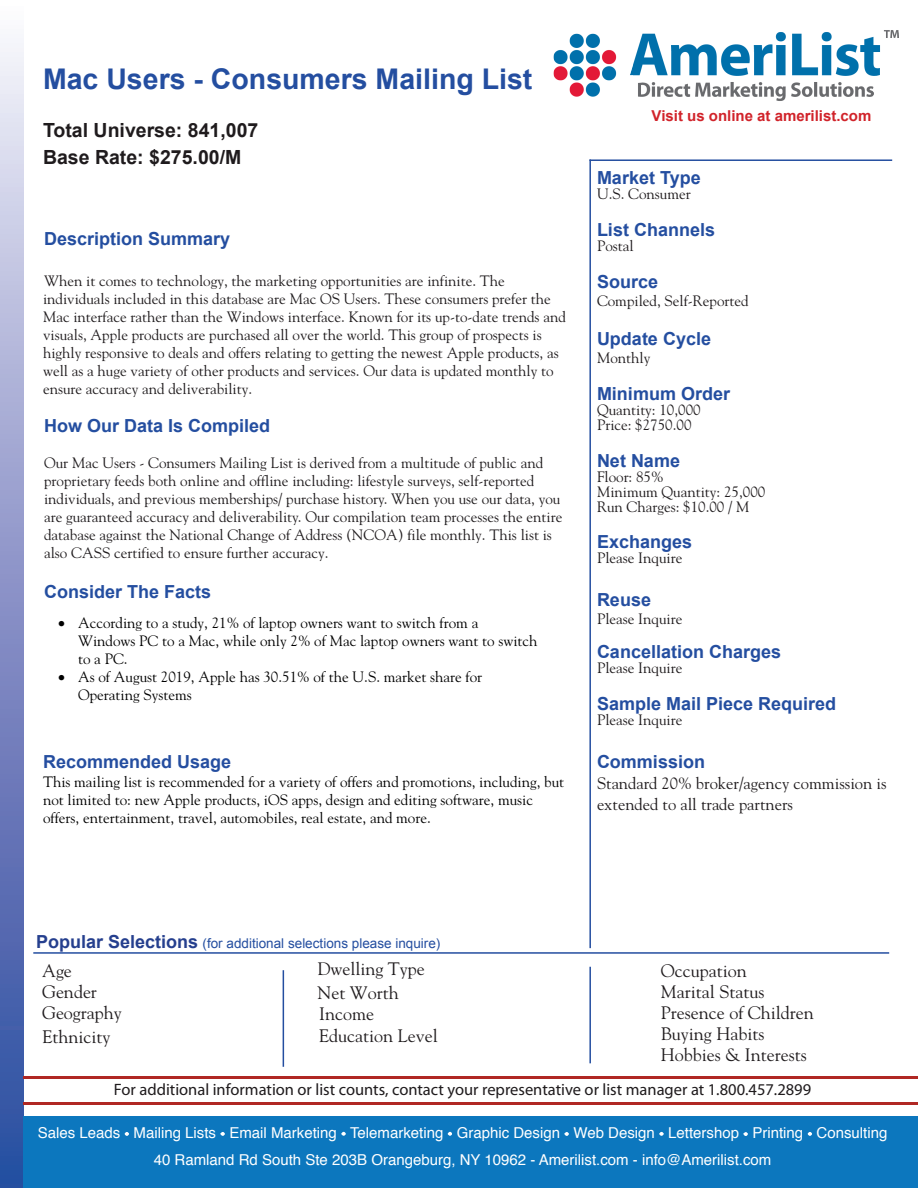
<style>
.page{position:relative;width:918px;height:1188px;background:#fff}
.page>*{position:absolute;margin:0;border:0;box-sizing:border-box;transform-origin:0 0}
.t1{font:700 28.5px "Arial";color:#244ea0}
.t2{font:700 19.5px/27px "Arial";color:#1f1b1d}
.t3{font:700 18px "Arial";color:#244ea0}
.t4{font:18px/21px "Goudy";color:#1f1b1d}
.t5{font:700 18px "Arial";color:#254ea0}
.t6{font:16.5px "Myriad Pro";color:#1f1b1d}
.t7{font:16.5px/21px "Goudy";color:#1f1b1d}
.t8{font:15px/18px "Goudy";color:#1f1b1d}
.t9{font:15px/18px "Goudy";color:#000}
.t10{font:15px "Helvetica";color:#fff}
.t11{font:700 15px "Arial";color:#d1232a}
.t12{font:13.5px "Arial";color:#244ea0}
.s1{font-weight:700;font-size:18px;color:#253f8e}
</style>
<div class="page">
<div style="left:0;top:1px;width:24px;height:1187px;background:linear-gradient(to bottom,#f5eff8,#25439c)"></div>
<hr style="left:24px;top:1102px;width:894px;height:2px;background:#b02823">
<div style="left:24px;top:1117px;width:894px;height:71px;background:#0c77be"></div>
<hr style="left:589px;top:159px;width:303px;height:2px;background:#244ea0">
<hr style="left:589px;top:159px;width:2px;height:789px;background:#244ea0">
<svg style="left:125px;top:1132px;width:4px;height:4px"></svg>
<svg style="left:221px;top:1132px;width:4px;height:4px"></svg>
<svg style="left:342px;top:1132px;width:4px;height:4px"></svg>
<svg style="left:448px;top:1132px;width:4px;height:4px"></svg>
<svg style="left:565px;top:1132px;width:4px;height:4px"></svg>
<svg style="left:660px;top:1132px;width:4px;height:4px"></svg>
<svg style="left:744px;top:1132px;width:4px;height:4px"></svg>
<svg style="left:808px;top:1132px;width:4px;height:4px"></svg>
<hr style="left:24px;top:1076px;width:894px;height:3px;background:#b02823">
<hr style="left:33px;top:952px;width:856px;height:2px;background:#244ea0">
<hr style="left:283px;top:970px;width:1px;height:97px;background:#244ea0">
<hr style="left:589px;top:967px;width:2px;height:96px;background:#244ea0">
<img style="left:553px;top:30px;width:346px;height:71px">
<p class="t1" style="left:43px;top:59px;width:491px">Mac Users - Consumers Mailing List</p>
<p class="t2" style="left:43px;top:117px;width:217px">Total Universe: 841,007<br>Base Rate: $275.00/M</p>
<p class="t3" style="left:44px;top:227px;width:188px">Description Summary</p>
<p class="t8" style="left:43px;top:272px;width:524px">When it comes to technology, the marketing opportunities are infinite. The individuals included in this database are Mac OS Users. These consumers prefer the Mac interface rather than the Windows interface. Known for its up-to-date trends and visuals, Apple products are purchased all over the world. This group of prospects is highly responsive to deals and offers relating to getting the newest Apple products, as well as a huge variety of other products and services. Our data is updated monthly to ensure accuracy and deliverability.</p>
<p class="t3" style="left:44px;top:414px;width:228px">How Our Data Is Compiled</p>
<p class="t8" style="left:44px;top:454px;width:520px">Our Mac Users - Consumers Mailing List is derived from a multitude of public and proprietary feeds both online and offline including: lifestyle surveys, self-reported individuals, and previous memberships/ purchase history. When you use our data, you are guaranteed accuracy and deliverability. Our compilation team processes the entire database against the National Change of Address (NCOA) file monthly. This list is also CASS certified to ensure further accuracy.</p>
<p class="t3" style="left:44px;top:580px;width:169px">Consider The Facts</p>
<p class="t9" style="left:78px;top:613px;width:461px;text-indent:-20px">• According to a study, 21% of laptop owners want to switch from a<br>Windows PC to a Mac, while only 2% of Mac laptop owners want to switch to a PC.</p>
<p class="t9" style="left:78px;top:667px;width:406px;text-indent:-20px">• As of August 2019, Apple has 30.51% of the U.S. market share for<br>Operating Systems</p>
<p class="t5" style="left:43px;top:749px;width:190px">Recommended Usage</p>
<p class="t9" style="left:43px;top:772px;width:523px">This mailing list is recommended for a variety of offers and promotions, including, but not limited to: new Apple products, iOS apps, design and editing software, music offers, entertainment, travel, automobiles, real estate, and more.</p>
<p class="t11" style="left:652px;top:106px;width:221px">Visit us online at amerilist.com</p>
<p class="t3" style="left:597px;top:166px;width:105px">Market Type</p>
<p class="t8" style="left:597px;top:185px;width:95px">U.S. Consumer</p>
<p class="t3" style="left:597px;top:218px;width:120px">List Channels</p>
<p class="t8" style="left:597px;top:236px;width:38px">Postal</p>
<p class="t3" style="left:597px;top:269px;width:63px">Source</p>
<p class="t8" style="left:597px;top:291px;width:153px">Compiled, Self-Reported</p>
<p class="t3" style="left:597px;top:327px;width:116px">Update Cycle</p>
<p class="t8" style="left:597px;top:349px;width:55px">Monthly</p>
<p class="t3" style="left:597px;top:382px;width:135px">Minimum Order</p>
<p class="t8" style="left:597px;top:402px;width:105px;line-height:15px">Quantity: 10,000<br>Price: $2750.00</p>
<p class="t3" style="left:597px;top:448px;width:85px">Net Name</p>
<p class="t8" style="left:597px;top:468px;width:170px;line-height:15px">Floor: 85%<br>Minimum Quantity: 25,000<br>Run Charges: $10.00 / M</p>
<p class="t3" style="left:597px;top:530px;width:97px">Exchanges</p>
<p class="t8" style="left:597px;top:548px;width:87px">Please Inquire</p>
<p class="t3" style="left:597px;top:588px;width:56px">Reuse</p>
<p class="t8" style="left:597px;top:610px;width:87px">Please Inquire</p>
<p class="t3" style="left:597px;top:640px;width:186px">Cancellation Charges</p>
<p class="t8" style="left:597px;top:658px;width:87px">Please Inquire</p>
<p class="t3" style="left:597px;top:691px;width:241px">Sample Mail Piece Required</p>
<p class="t8" style="left:597px;top:710px;width:87px">Please Inquire</p>
<p class="t3" style="left:597px;top:750px;width:110px">Commission</p>
<p class="t7" style="left:597px;top:772px;width:291px">Standard 20% broker/agency commission is extended to all trade partners</p>
<p class="t12" style="left:36px;top:935px;width:406px"><span class="s1">Popular Selections</span> (for additional selections please inquire)</p>
<p class="t4" style="left:42px;top:960px;width:31px">Age</p>
<p class="t4" style="left:42px;top:981px;width:56px">Gender</p>
<p class="t4" style="left:42px;top:1002px;width:81px">Geography</p>
<p class="t4" style="left:42px;top:1026px;width:70px">Ethnicity</p>
<p class="t4" style="left:317px;top:958px;width:109px">Dwelling Type</p>
<p class="t4" style="left:317px;top:982px;width:83px">Net Worth</p>
<p class="t4" style="left:319px;top:1002px;width:56px">Income</p>
<p class="t4" style="left:319px;top:1025px;width:120px">Education Level</p>
<p class="t4" style="left:661px;top:960px;width:154px">Occupation<br>Marital Status<br>Presence of Children<br>Buying Habits<br>Hobbies &amp; Interests</p>
<p class="t6" style="left:114px;top:1080px;width:699px">For additional information or list counts, contact your representative or list manager at 1.800.457.2899</p>
<p class="t10" style="left:38px;top:1121px;width:851px">Sales Leads - Mailing Lists - Email Marketing - Telemarketing - Graphic Design - Web Design - Lettershop - Printing - Consulting</p>
<p class="t10" style="left:154px;top:1148px;width:619px">40 Ramland Rd South Ste 203B Orangeburg, NY 10962 - Amerilist.com - info@Amerilist.com</p>
</div>
